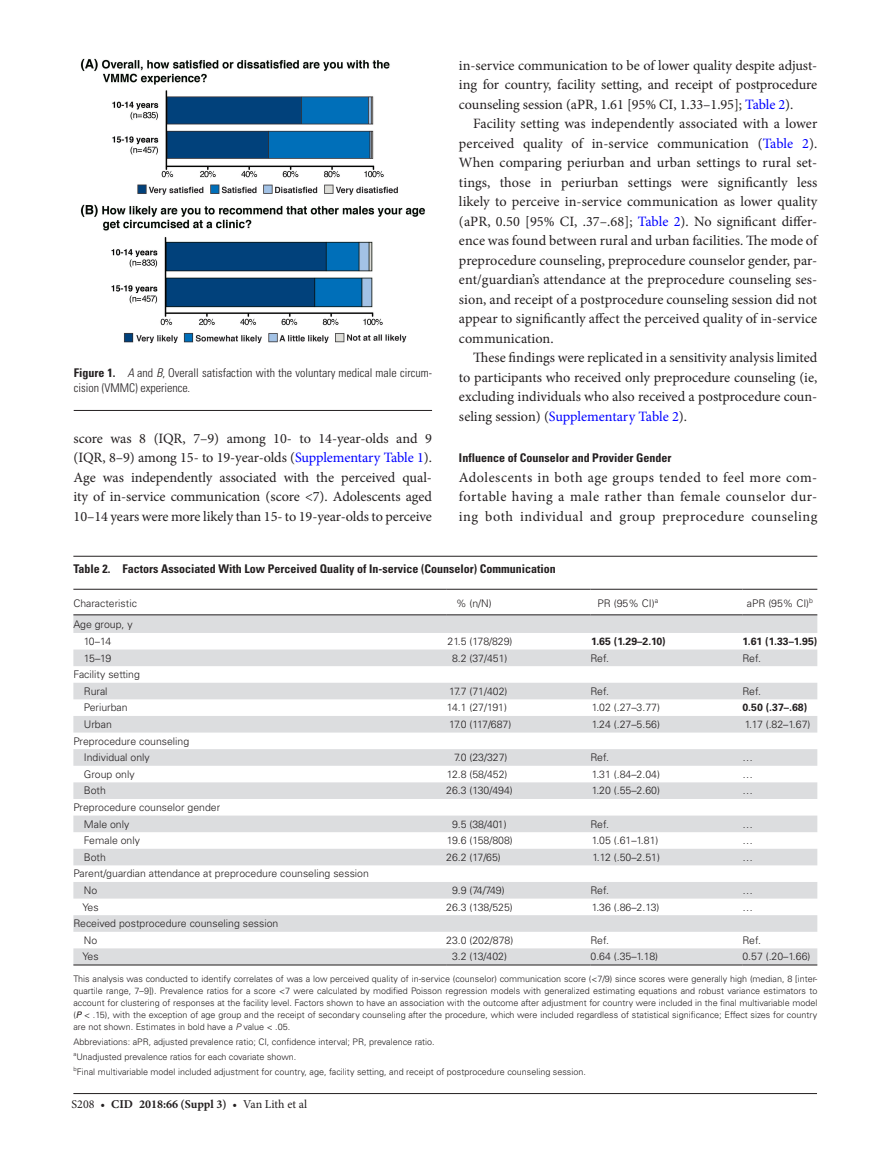
<style>
.page{position:relative;width:891px;height:1174px;background:#fff}
.page>*{position:absolute;margin:0;border:0;box-sizing:border-box;transform-origin:0 0}
.t1{font:14.25px/19.5px "Minion Pro";color:#231f20;text-align:justify}
.t2{font:700 condensed 12px "Univers LT Std";color:#231f20}
.t3{font:300 condensed 12px/15px "Univers LT Std";color:#231f20}
.t4{font:700 12px "Minion Pro";color:#231f20}
.t5{font:300 10.5px/16.6px "Univers LT Std";color:#231f20}
.t6{font:700 10.5px "Univers LT Std";color:#231f20}
.t7{font:300 9px/12px "Univers LT Std";color:#231f20;text-align:justify}
.t8{font:300 6px "Univers LT Std";color:#231f20}
.s1{font-weight:700}
.s2{font-style:italic}
.s3{color:#00f}
.s4{font-weight:400;font-style:italic}
.s5{font-weight:400}
</style>
<div class="page">
<hr style="left:73px;top:1093px;width:744px;height:1px;background:#231f20">
<hr style="left:74px;top:410px;width:358px;height:1px;background:#231f20">
<img style="left:80px;top:59px;width:345px;height:284px">
<hr style="left:73px;top:556px;width:744px;height:1px;background:#231f20">
<svg style="left:73px;top:615px;width:744px;height:350px;fill:#dddee0"></svg>
<hr style="left:73px;top:589px;width:373px;height:1px;background:#231f20">
<hr style="left:73px;top:614px;width:373px;height:1px;background:#231f20">
<hr style="left:446px;top:589px;width:144px;height:1px;background:#231f20">
<hr style="left:446px;top:614px;width:144px;height:1px;background:#231f20">
<hr style="left:590px;top:589px;width:152px;height:1px;background:#231f20">
<hr style="left:590px;top:614px;width:152px;height:1px;background:#231f20">
<hr style="left:742px;top:589px;width:75px;height:1px;background:#231f20">
<hr style="left:742px;top:614px;width:75px;height:1px;background:#231f20">
<hr style="left:73px;top:965px;width:373px;height:1px;background:#231f20">
<hr style="left:446px;top:965px;width:144px;height:1px;background:#231f20">
<hr style="left:590px;top:965px;width:152px;height:1px;background:#231f20">
<hr style="left:742px;top:965px;width:75px;height:1px;background:#231f20">
<p class="t3" style="left:74px;top:365px;width:360px"><span class="s1">Figure 1.</span> <span class="s2">A</span> and <span class="s2">B</span>, Overall satisfaction with the voluntary medical male circum&shy;cision (VMMC) experience.</p>
<p class="t1" style="left:74px;top:429px;width:360px">score was 8 (IQR, 7–9) among 10- to 14-year-olds and 9 (IQR, 8–9) among 15- to 19-year-olds (<span class="s3">Supplementary Table 1</span>).<br>Age was independently associated with the perceived qual&shy;ity of in-service communication (score &lt;7). Adolescents aged 10–14 years were more likely than 15- to 19-year-olds to perceive</p>
<p class="t1" style="left:459px;top:55px;width:360px">in-service communication to be of lower quality despite adjust&shy;ing for country, facility setting, and receipt of postprocedure counseling session (aPR, 1.61 [95% CI, 1.33–1.95]; <span class="s3">Table 2</span>).</p>
<p class="t1" style="left:459px;top:114px;width:360px;text-indent:14px">Facility setting was independently associated with a lower perceived quality of in-service communication (<span class="s3">Table 2</span>).<br>When comparing periurban and urban settings to rural set&shy;tings, those in periurban settings were significantly less likely to perceive in-service communication as lower quality (aPR, 0.50 [95% CI, .37–.68]; <span class="s3">Table 2</span>). No significant differ&shy;ence was found between rural and urban facilities. The mode of preprocedure counseling, preprocedure counselor gender, par&shy;ent/guardian’s attendance at the preprocedure counseling ses&shy;sion, and receipt of a postprocedure counseling session did not appear to significantly affect the perceived quality of in-service communication.</p>
<p class="t1" style="left:459px;top:348px;width:360px;text-indent:14px">These findings were replicated in a sensitivity analysis limited to participants who received only preprocedure counseling (ie, excluding individuals who also received a postprocedure coun&shy;seling session) (<span class="s3">Supplementary Table 2</span>).</p>
<p class="t2" style="left:459px;top:451px;width:214px">Influence of Counselor and Provider Gender</p>
<p class="t1" style="left:459px;top:468px;width:360px">Adolescents in both age groups tended to feel more com&shy;fortable having a male rather than female counselor dur&shy;ing both individual and group preprocedure counseling</p>
<p class="t2" style="left:73px;top:561px;width:484px">Table 2. Factors Associated With Low Perceived Quality of In-service (Counselor) Communication</p>
<p class="t5" style="left:73px;top:595px;width:65px">Characteristic</p>
<p class="t5" style="left:456px;top:595px;width:37px">% (n/N)</p>
<p class="t5" style="left:598px;top:595px;width:62px">PR (95% CI)<sup>a</sup></p>
<p class="t5" style="left:747px;top:595px;width:68px">aPR (95% CI)<sup>b</sup></p>
<p class="t5" style="left:84px;top:616px;width:50px;text-indent:-10px">Age group, y<br>10–14</p>
<p class="t5" style="left:448px;top:633px;width:66px">21.5 (178/829)</p>
<p class="t6" style="left:591px;top:635px;width:76px">1.65 (1.29–2.10)</p>
<p class="t6" style="left:742px;top:635px;width:76px">1.61 (1.33–1.95)</p>
<p class="t5" style="left:84px;top:650px;width:29px">15–19</p>
<p class="t5" style="left:452px;top:650px;width:57px">8.2 (37/451)</p>
<p class="t5" style="left:590px;top:650px;width:20px">Ref.</p>
<p class="t5" style="left:742px;top:650px;width:20px">Ref.</p>
<p class="t5" style="left:84px;top:666px;width:58px;text-indent:-10px">Facility setting<br>Rural</p>
<p class="t5" style="left:449px;top:683px;width:60px">17.7 (71/402)</p>
<p class="t5" style="left:590px;top:683px;width:20px">Ref.</p>
<p class="t5" style="left:742px;top:683px;width:20px">Ref.</p>
<p class="t5" style="left:84px;top:699px;width:45px">Periurban</p>
<p class="t5" style="left:447px;top:699px;width:62px">14.1 (27/191)</p>
<p class="t5" style="left:592px;top:699px;width:69px">1.02 (.27–3.77)</p>
<p class="t6" style="left:742px;top:702px;width:66px">0.50 (.37–.68)</p>
<p class="t5" style="left:84px;top:716px;width:30px">Urban</p>
<p class="t5" style="left:449px;top:716px;width:64px">17.0 (117/687)</p>
<p class="t5" style="left:592px;top:716px;width:69px">1.24 (.27–5.56)</p>
<p class="t5" style="left:745px;top:716px;width:67px">1.17 (.82–1.67)</p>
<p class="t5" style="left:84px;top:733px;width:107px;text-indent:-10px">Preprocedure counseling<br>Individual only</p>
<p class="t5" style="left:454px;top:749px;width:55px">7.0 (23/327)</p>
<p class="t5" style="left:590px;top:749px;width:20px">Ref.</p>
<p class="t5" style="left:742px;top:749px;width:12px">…</p>
<p class="t5" style="left:84px;top:766px;width:52px">Group only</p>
<p class="t5" style="left:447px;top:766px;width:62px">12.8 (58/452)</p>
<p class="t5" style="left:592px;top:766px;width:69px">1.31 (.84–2.04)</p>
<p class="t5" style="left:742px;top:766px;width:12px">…</p>
<p class="t5" style="left:84px;top:782px;width:23px">Both</p>
<p class="t5" style="left:446px;top:782px;width:68px">26.3 (130/494)</p>
<p class="t5" style="left:592px;top:782px;width:69px">1.20 (.55–2.60)</p>
<p class="t5" style="left:742px;top:782px;width:12px">…</p>
<p class="t5" style="left:84px;top:799px;width:138px;text-indent:-10px">Preprocedure counselor gender<br>Male only</p>
<p class="t5" style="left:452px;top:816px;width:56px">9.5 (38/401)</p>
<p class="t5" style="left:590px;top:816px;width:20px">Ref.</p>
<p class="t5" style="left:742px;top:816px;width:12px">…</p>
<p class="t5" style="left:84px;top:832px;width:58px">Female only</p>
<p class="t5" style="left:447px;top:832px;width:68px">19.6 (158/808)</p>
<p class="t5" style="left:592px;top:832px;width:68px">1.05 (.61–1.81)</p>
<p class="t5" style="left:742px;top:832px;width:12px">…</p>
<p class="t5" style="left:84px;top:849px;width:23px">Both</p>
<p class="t5" style="left:446px;top:849px;width:56px">26.2 (17/65)</p>
<p class="t5" style="left:592px;top:849px;width:69px">1.12 (.50–2.51)</p>
<p class="t5" style="left:742px;top:849px;width:12px">…</p>
<p class="t5" style="left:84px;top:865px;width:287px;text-indent:-10px">Parent/guardian attendance at preprocedure counseling session<br>No</p>
<p class="t5" style="left:452px;top:882px;width:54px">9.9 (74/749)</p>
<p class="t5" style="left:590px;top:882px;width:20px">Ref.</p>
<p class="t5" style="left:742px;top:882px;width:12px">…</p>
<p class="t5" style="left:83px;top:899px;width:18px">Yes</p>
<p class="t5" style="left:446px;top:899px;width:68px">26.3 (138/525)</p>
<p class="t5" style="left:592px;top:899px;width:69px">1.36 (.86–2.13)</p>
<p class="t5" style="left:742px;top:899px;width:12px">…</p>
<p class="t5" style="left:84px;top:915px;width:196px;text-indent:-10px">Received postprocedure counseling session<br>No</p>
<p class="t5" style="left:446px;top:932px;width:69px">23.0 (202/878)</p>
<p class="t5" style="left:590px;top:932px;width:20px">Ref.</p>
<p class="t5" style="left:742px;top:932px;width:20px">Ref.</p>
<p class="t5" style="left:83px;top:948px;width:18px">Yes</p>
<p class="t5" style="left:452px;top:948px;width:56px">3.2 (13/402)</p>
<p class="t5" style="left:590px;top:948px;width:69px">0.64 (.35–1.18)</p>
<p class="t5" style="left:742px;top:948px;width:69px">0.57 (.20–1.66)</p>
<p class="t7" style="left:73px;top:973px;width:746px">This analysis was conducted to identify correlates of was a low perceived quality of in-service (counselor) communication score (&lt;7/9) since scores were generally high (median, 8 [inter&shy;quartile range, 7–9]). Prevalence ratios for a score &lt;7 were calculated by modified Poisson regression models with generalized estimating equations and robust variance estimators to account for clustering of responses at the facility level. Factors shown to have an association with the outcome after adjustment for country were included in the final multivariable model (<span class="s4">P</span> &lt; .15), with the exception of age group and the receipt of secondary counseling after the procedure, which were included regardless of statistical significance; Effect sizes for country are not shown. Estimates in bold have a <span class="s2">P</span> value &lt; .05.</p>
<p class="t7" style="left:73px;top:1036px;width:363px">Abbreviations: aPR, adjusted prevalence ratio; CI, confidence interval; PR, prevalence ratio.</p>
<p class="t8" style="left:73px;top:1050px;width:4px">a</p>
<p class="t7" style="left:76px;top:1051px;width:222px">Unadjusted prevalence ratios for each covariate shown.</p>
<p class="t8" style="left:73px;top:1065px;width:5px">b</p>
<p class="t7" style="left:77px;top:1066px;width:511px">Final multivariable model included adjustment for country, age, facility setting, and receipt of postprocedure counseling session.</p>
<p class="t4" style="left:72px;top:1095px;width:237px"><span class="s5">S208 •</span> CID 2018:66 (Suppl 3) <span class="s5">• Van Lith et al</span></p>
</div>
